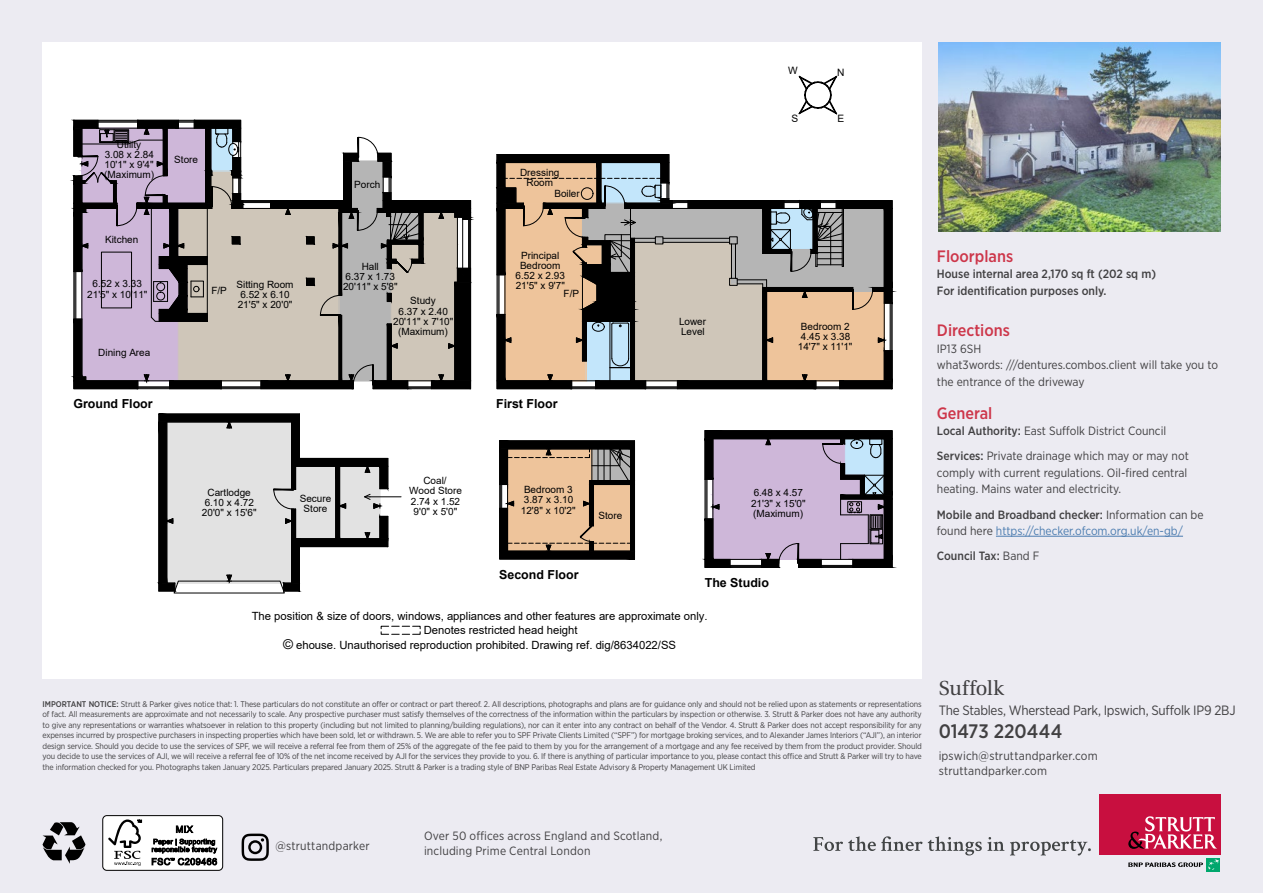
<style>
.page{position:relative;width:1263px;height:893px;background:#ecebf2}
.page>*{position:absolute;margin:0;border:0;box-sizing:border-box;transform-origin:0 0}
.t1{font:20.25px "Utopia";letter-spacing:.01em;color:#414042}
.t2{font:500 19.5px "Gotham Narrow";letter-spacing:-.005em;color:#414042}
.t3{font:500 16.5px "Gotham Narrow";color:#cd364a}
.t4{font:13.5px "Gotham Narrow";letter-spacing:-.02em;color:#414042}
.t5{font:700 12.45px "Arial";color:#000}
.t6{font:12px/16.5px "Gotham Narrow";color:#414042}
.t7{font:12px/16.5px "Gotham Narrow";color:#4b7cb0}
.t8{font:500 12px/16.5px "Gotham Narrow";color:#414042}
.t9{font:11.25px "Arial";color:#000}
.t10{font:10.2px "Arial";color:#000}
.t11{font:9.9px/10.2px "Arial";color:#000;text-align:center}
.t12{font:8.25px/10.5px "Gotham Narrow";letter-spacing:-.015em;color:#414042;text-align:justify}
.s1{font-size:13.5px}
.s2{font-weight:500}
.s3{font-weight:500;color:#414042}
.s4{color:#414042}
.s5{font-weight:400}
</style>
<div class="page">
<div style="left:43px;top:43px;width:879px;height:636px;background:#fff"></div>
<svg style="left:242px;top:834px;width:27px;height:27px"></svg>
<img style="left:939px;top:42px;width:281px;height:190px">
<svg style="left:499px;top:440px;width:136px;height:120px;background:#a1876d"></svg>
<svg style="left:496px;top:154px;width:397px;height:235px;background:#afa396"></svg>
<svg style="left:73px;top:120px;width:398px;height:269px"></svg>
<svg style="left:798px;top:75px;width:40px;height:40px"></svg>
<svg style="left:704px;top:430px;width:189px;height:138px;background:#9c8ea6"></svg>
<svg style="left:158px;top:413px;width:230px;height:181px"></svg>
<hr style="left:370px;top:496px;width:31px;height:1px;background:#000">
<svg style="left:380px;top:625px;width:41px;height:10px"></svg>
<hr style="left:996px;top:536px;width:187px;height:1px;background:#4b7cb0">
<svg style="left:43px;top:822px;width:42px;height:42px"></svg>
<div style="left:103px;top:816px;width:120px;height:54px;background:#fff;border-radius:4px"></div>
<div style="left:102px;top:815px;width:121px;height:56px;border:1px solid #000;border-radius:4px"></div>
<svg style="left:108px;top:819px;width:34px;height:47px"></svg>
<svg style="left:176px;top:825px;width:17px;height:8px"></svg>
<svg style="left:152px;top:839px;width:65px;height:26px"></svg>
<svg style="left:813px;top:836px;width:278px;height:19px"></svg>
<div style="left:1206px;top:858px;width:14px;height:14px;background:#00a76d"></div>
<svg style="left:1128px;top:859px;width:91px;height:11px"></svg>
<div style="left:1099px;top:794px;width:121px;height:60px;background:#c80f3f"></div>
<svg style="left:1128px;top:816px;width:89px;height:33px"></svg>
<p class="t11" style="left:104px;top:139px;width:51px">Utility<br>3.08 x 2.84<br>10'1" x 9'4" (Maximum)</p>
<p class="t11" style="left:174px;top:154px;width:25px">Store</p>
<p class="t11" style="left:105px;top:235px;width:35px">Kitchen</p>
<p class="t11" style="left:87px;top:279px;width:62px">6.52 x 3.33<br>21'5" x 10'11"</p>
<p class="t11" style="left:98px;top:347px;width:54px">Dining Area</p>
<p class="t11" style="left:211px;top:286px;width:17px">F/P</p>
<p class="t11" style="left:237px;top:280px;width:59px;text-align:left">Sitting Room<br>6.52 x 6.10<br>21'5" x 20'0"</p>
<p class="t11" style="left:520px;top:168px;width:41px">Dressing</p>
<p class="t11" style="left:354px;top:179px;width:28px">Porch</p>
<p class="t11" style="left:526px;top:178px;width:28px">Room</p>
<p class="t11" style="left:554px;top:188px;width:27px">Boiler</p>
<p class="t11" style="left:343px;top:261px;width:56px">Hall<br>6.37 x 1.73<br>20'11" x 5'8"</p>
<p class="t11" style="left:393px;top:296px;width:62px">Study<br>6.37 x 2.40<br>20'11" x 7'10" (Maximum)</p>
<p class="t11" style="left:516px;top:250px;width:51px">Principal<br>Bedroom<br>6.52 x 2.93<br>21'5" x 9'7"</p>
<p class="t11" style="left:564px;top:288px;width:17px">F/P</p>
<h3 class="t5" style="left:73px;top:395px;width:81px">Ground Floor</h3>
<h3 class="t5" style="left:496px;top:395px;width:63px">First Floor</h3>
<p class="t11" style="left:202px;top:487px;width:56px">Cartlodge<br>6.10 x 4.72<br>20'0" x 15'6"</p>
<p class="t11" style="left:300px;top:494px;width:33px">Secure<br>Store</p>
<p class="t11" style="left:409px;top:476px;width:54px">Coal/<br>Wood Store<br>2.74 x 1.52<br>9'0" x 5'0"</p>
<p class="t11" style="left:521px;top:485px;width:56px">Bedroom 3<br>3.87 x 3.10<br>12'8" x 10'2"</p>
<p class="t11" style="left:598px;top:510px;width:25px">Store</p>
<p class="t10" style="left:788px;top:63px;width:11px">W</p>
<p class="t10" style="left:791px;top:111px;width:8px">S</p>
<p class="t10" style="left:837px;top:65px;width:9px">N</p>
<p class="t10" style="left:837px;top:111px;width:8px">E</p>
<p class="t11" style="left:679px;top:317px;width:29px;text-align:left">Lower<br>Level</p>
<p class="t11" style="left:798px;top:321px;width:56px">Bedroom 2<br>4.45 x 3.38<br>14'7" x 11'1"</p>
<p class="t11" style="left:751px;top:488px;width:56px;text-align:left">6.48 x 4.57<br>21'3" x 15'0" (Maximum)</p>
<h3 class="t5" style="left:499px;top:566px;width:81px">Second Floor</h3>
<h3 class="t5" style="left:705px;top:574px;width:66px">The Studio</h3>
<h3 class="t9" style="left:252px;top:608px;width:457px">The position &amp; size of doors, windows, appliances and other features are approximate only.</h3>
<h3 class="t9" style="left:283px;top:637px;width:394px"><span class="s1">©</span> ehouse. Unauthorised reproduction prohibited. Drawing ref. dig/8634022/SS</h3>
<h3 class="t9" style="left:424px;top:623px;width:155px">Denotes restricted head height</h3>
<p class="t12" style="left:43px;top:698px;width:881px"><span class="s2">IMPORTANT NOTICE:</span> Strutt &amp; Parker gives notice that: 1. These particulars do not constitute an offer or contract or part thereof. 2. All descriptions, photographs and plans are for guidance only and should not be relied upon as statements or representations of fact. All measurements are approximate and not necessarily to scale. Any prospective purchaser must satisfy themselves of the correctness of the information within the particulars by inspection or otherwise. 3. Strutt &amp; Parker does not have any authority to give any representations or warranties whatsoever in relation to this property (including but not limited to planning/building regulations), nor can it enter into any contract on behalf of the Vendor. 4. Strutt &amp; Parker does not accept responsibility for any expenses incurred by prospective purchasers in inspecting properties which have been sold, let or withdrawn. 5. We are able to refer you to SPF Private Clients Limited (“SPF”) for mortgage broking services, and to Alexander James Interiors (“AJI”), an interior design service. Should you decide to use the services of SPF, we will receive a referral fee from them of 25% of the aggregate of the fee paid to them by you for the arrangement of a mortgage and any fee received by them from the product provider. Should you decide to use the services of AJI, we will receive a referral fee of 10% of the net income received by AJI for the services they provide to you. 6. If there is anything of particular importance to you, please contact this office and Strutt &amp; Parker will try to have the information checked for you. Photographs taken January 2025. Particulars prepared January 2025. Strutt &amp; Parker is a trading style of BNP Paribas Real Estate Advisory &amp; Property Management UK Limited</p>
<h3 class="t3" style="left:937px;top:246px;width:78px">Floorplans</h3>
<h3 class="t8" style="left:937px;top:266px;width:221px">House internal area 2,170 sq ft (202 sq m)<br>For identification purposes only.</h3>
<h3 class="t3" style="left:937px;top:320px;width:75px">Directions</h3>
<h3 class="t6" style="left:937px;top:340px;width:283px">IP13 6SH<br>what3words: ///dentures.combos.client will take you to the entrance of the driveway</h3>
<h3 class="t3" style="left:937px;top:403px;width:57px">General</h3>
<h3 class="t6" style="left:937px;top:418px;width:253px;line-height:25px"><span class="s2">Local Authority:</span> East Suffolk District Council<br><span class="s2">Services:</span> Private drainage which may or may not</h3>
<h3 class="t6" style="left:937px;top:464px;width:252px">comply with current regulations. Oil-fired central heating. Mains water and electricity.</h3>
<h3 class="t7" style="left:937px;top:506px;width:268px"><span class="s3">Mobile and Broadband checker:</span> <span class="s4">Information can be found here</span> https://checker.ofcom.org.uk/en-gb/</h3>
<h3 class="t8" style="left:937px;top:547px;width:104px">Council Tax: <span class="s5">Band F</span></h3>
<h1 class="t1" style="left:939px;top:677px;width:67px">Suffolk</h1>
<h3 class="t4" style="left:939px;top:701px;width:299px">The Stables, Wherstead Park, Ipswich, Suffolk IP9 2BJ</h3>
<h2 class="t2" style="left:939px;top:719px;width:125px">01473 220444</h2>
<h3 class="t6" style="left:939px;top:747px;width:160px">ipswich@struttandparker.com</h3>
<h3 class="t6" style="left:939px;top:762px;width:110px">struttandparker.com</h3>
<h3 class="t6" style="left:275px;top:838px;width:96px">@struttandparker</h3>
<h3 class="t6" style="left:424px;top:828px;width:240px;line-height:15px">Over 50 offices across England and Scotland, including Prime Central London</h3>
</div>
